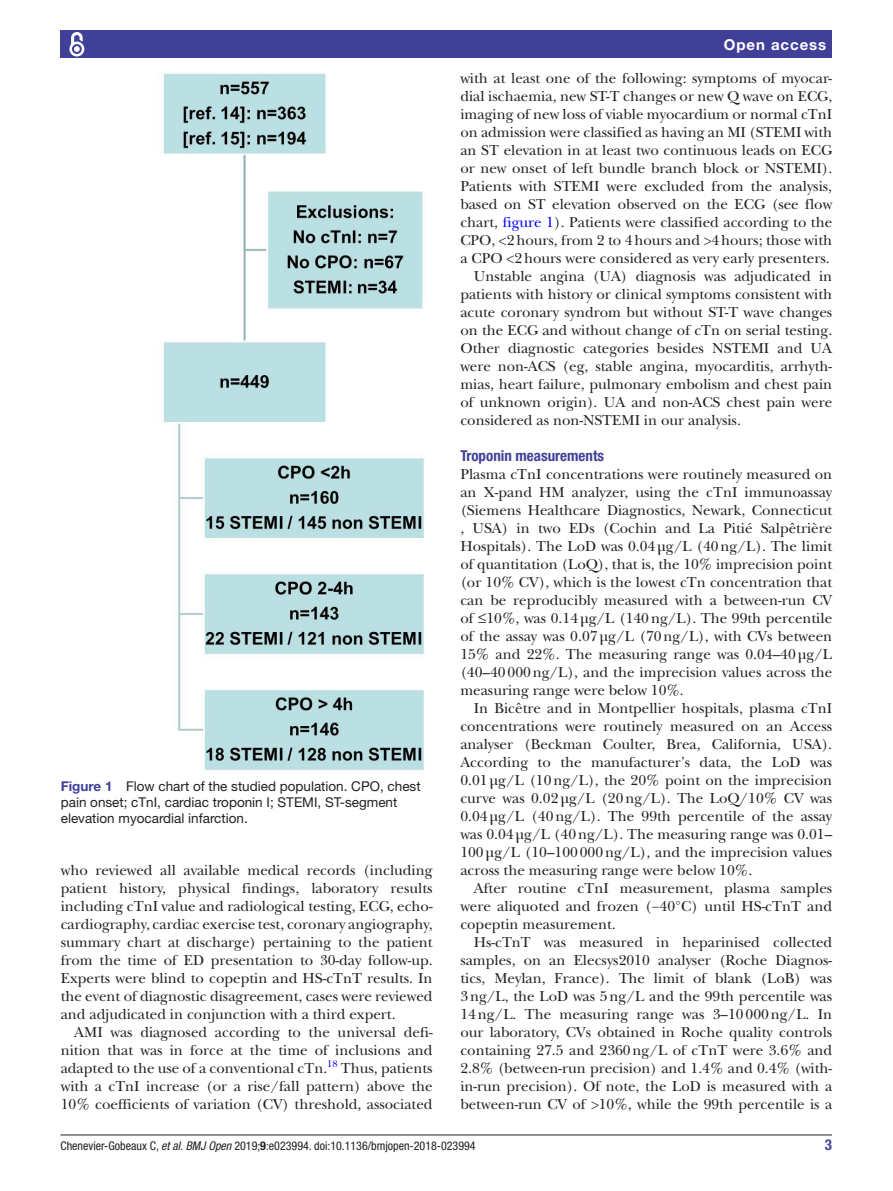
<style>
.page{position:relative;width:893px;height:1191px;background:#fff}
.page>*{position:absolute;margin:0;border:0;box-sizing:border-box;transform-origin:0 0}
.t1{font:15px/18px "New Baskerville";color:#231f20;text-align:justify}
.t2{font:700 condensed 15px "Helvetica Neue LT Std";color:#414099}
.t3{font:700 15px "Helvetica Neue LT Std";letter-spacing:.065em;color:#fff}
.t4{font:13.5px/16.2px "Helvetica Neue LT Std";color:#231f20}
.t5{font:condensed 12px "Helvetica Neue LT Std";color:#231f20}
.s1{font-weight:700;color:#414099}
.s2{color:#00f}
.s3{font-style:italic}
.s4{font-weight:700}
</style>
<div class="page">
<hr style="left:61px;top:1134px;width:771px;height:1px;background:#231f20">
<div style="left:61px;top:31px;width:771px;height:27px;background:#414099"></div>
<svg style="left:69px;top:32px;width:16px;height:25px"></svg>
<img style="left:163px;top:73px;width:262px;height:699px">
<p class="t4" style="left:61px;top:777px;width:361px"><span class="s1">Figure 1</span> Flow chart of the studied population. CPO, chest pain onset; cTnI, cardiac troponin I; STEMI, ST-segment elevation myocardial infarction.</p>
<p class="t1" style="left:61px;top:861px;width:373px">who reviewed all available medical records (including patient history, physical findings, laboratory results including cTnI value and radiological testing, ECG, echo&shy;cardiography, cardiac exercise test, coronary angiography, summary chart at discharge) pertaining to the patient from the time of ED presentation to 30-day follow-up.<br>Experts were blind to copeptin and HS-cTnT results. In the event of diagnostic disagreement, cases were reviewed and adjudicated in conjunction with a third expert.</p>
<p class="t1" style="left:61px;top:1023px;width:373px;text-indent:14px">AMI was diagnosed according to the universal defi&shy;nition that was in force at the time of inclusions and adapted to the use of a conventional cTn.<sup>18</sup> Thus, patients with a cTnI increase (or a rise/fall pattern) above the 10% coefficients of variation (CV) threshold, associated</p>
<p class="t3" style="left:724px;top:35px;width:104px">Open access</p>
<p class="t1" style="left:460px;top:69px;width:373px">with at least one of the following: symptoms of myocar-</p>
<p class="t1" style="left:460px;top:87px;width:373px">dial ischaemia, new ST-T changes or new Q wave on ECG,</p>
<p class="t1" style="left:460px;top:105px;width:373px">imaging of new loss of viable myocardium or normal cTnI</p>
<p class="t1" style="left:460px;top:123px;width:373px">on admission were classified as having an MI (STEMI with</p>
<p class="t1" style="left:460px;top:141px;width:373px">an ST elevation in at least two continuous leads on ECG</p>
<p class="t1" style="left:460px;top:159px;width:373px">or new onset of left bundle branch block or NSTEMI).</p>
<p class="t1" style="left:460px;top:177px;width:373px">Patients with STEMI were excluded from the analysis,</p>
<p class="t1" style="left:460px;top:195px;width:373px">based on ST elevation observed on the ECG (see flow</p>
<p class="t1" style="left:460px;top:213px;width:373px">chart, <span class="s2">figure 1</span>). Patients were classified according to the</p>
<p class="t1" style="left:460px;top:231px;width:373px">CPO, &lt;2hours, from 2 to 4hours and &gt;4hours; those with</p>
<p class="t1" style="left:460px;top:249px;width:371px">a CPO &lt;2hours were considered as very early presenters.</p>
<p class="t1" style="left:474px;top:267px;width:360px">Unstable angina (UA) diagnosis was adjudicated in</p>
<p class="t1" style="left:460px;top:285px;width:373px">patients with history or clinical symptoms consistent with</p>
<p class="t1" style="left:460px;top:303px;width:373px">acute coronary syndrom but without ST-T wave changes</p>
<p class="t1" style="left:460px;top:321px;width:373px">on the ECG and without change of cTn on serial testing.</p>
<p class="t1" style="left:460px;top:339px;width:373px">Other diagnostic categories besides NSTEMI and UA</p>
<p class="t1" style="left:460px;top:357px;width:373px">were non-ACS (eg, stable angina, myocarditis, arrhyth-</p>
<p class="t1" style="left:460px;top:375px;width:373px">mias, heart failure, pulmonary embolism and chest pain</p>
<p class="t1" style="left:460px;top:393px;width:373px">of unknown origin). UA and non-ACS chest pain were</p>
<p class="t1" style="left:460px;top:411px;width:282px">considered as non-NSTEMI in our analysis.</p>
<p class="t2" style="left:460px;top:447px;width:145px">Troponin measurements</p>
<p class="t1" style="left:460px;top:465px;width:373px">Plasma cTnI concentrations were routinely measured on an X-pand HM analyzer, using the cTnI immunoassay (Siemens Healthcare Diagnostics, Newark, Connecticut , USA) in two EDs (Cochin and La Pitié Salpêtrière Hospitals). The LoD was 0.04µg/L (40ng/L). The limit of quantitation (LoQ), that is, the 10% imprecision point (or 10% CV), which is the lowest cTn concentration that can be reproducibly measured with a between-run CV of ≤10%, was 0.14µg/L (140ng/L). The 99th percentile of the assay was 0.07µg/L (70ng/L), with CVs between 15% and 22%. The measuring range was 0.04–40µg/L (40–40000ng/L), and the imprecision values across the measuring range were below 10%.</p>
<p class="t1" style="left:460px;top:699px;width:373px;text-indent:14px">In Bicêtre and in Montpellier hospitals, plasma cTnI concentrations were routinely measured on an Access analyser (Beckman Coulter, Brea, California, USA).<br>According to the manufacturer’s data, the LoD was 0.01µg/L (10ng/L), the 20% point on the imprecision curve was 0.02µg/L (20ng/L). The LoQ/10% CV was 0.04µg/L (40ng/L). The 99th percentile of the assay was 0.04µg/L (40ng/L). The measuring range was 0.01– 100µg/L (10–100000ng/L), and the imprecision values across the measuring range were below 10%.</p>
<p class="t1" style="left:460px;top:879px;width:373px;text-indent:14px">After routine cTnI measurement, plasma samples were aliquoted and frozen (−40°C) until HS-cTnT and copeptin measurement.</p>
<p class="t1" style="left:460px;top:933px;width:373px;text-indent:14px">Hs-cTnT was measured in heparinised collected samples, on an Elecsys2010 analyser (Roche Diagnos&shy;tics, Meylan, France). The limit of blank (LoB) was 3ng/L, the LoD was 5ng/L and the 99th percentile was 14ng/L. The measuring range was 3–10000ng/L. In our laboratory, CVs obtained in Roche quality controls containing 27.5 and 2360ng/L of cTnT were 3.6% and 2.8% (between-run precision) and 1.4% and 0.4% (with&shy;in-run precision). Of note, the LoD is measured with a between-run CV of &gt;10%, while the 99th percentile is a</p>
<p class="t5" style="left:61px;top:1138px;width:417px">Chenevier-Gobeaux C, <span class="s3">et al</span>. <span class="s3">BMJ Open</span> 2019;<span class="s4">9</span>:e023994. doi:10.1136/bmjopen-2018-023994</p>
<p class="t2" style="left:825px;top:1135px;width:9px">3</p>
</div>
